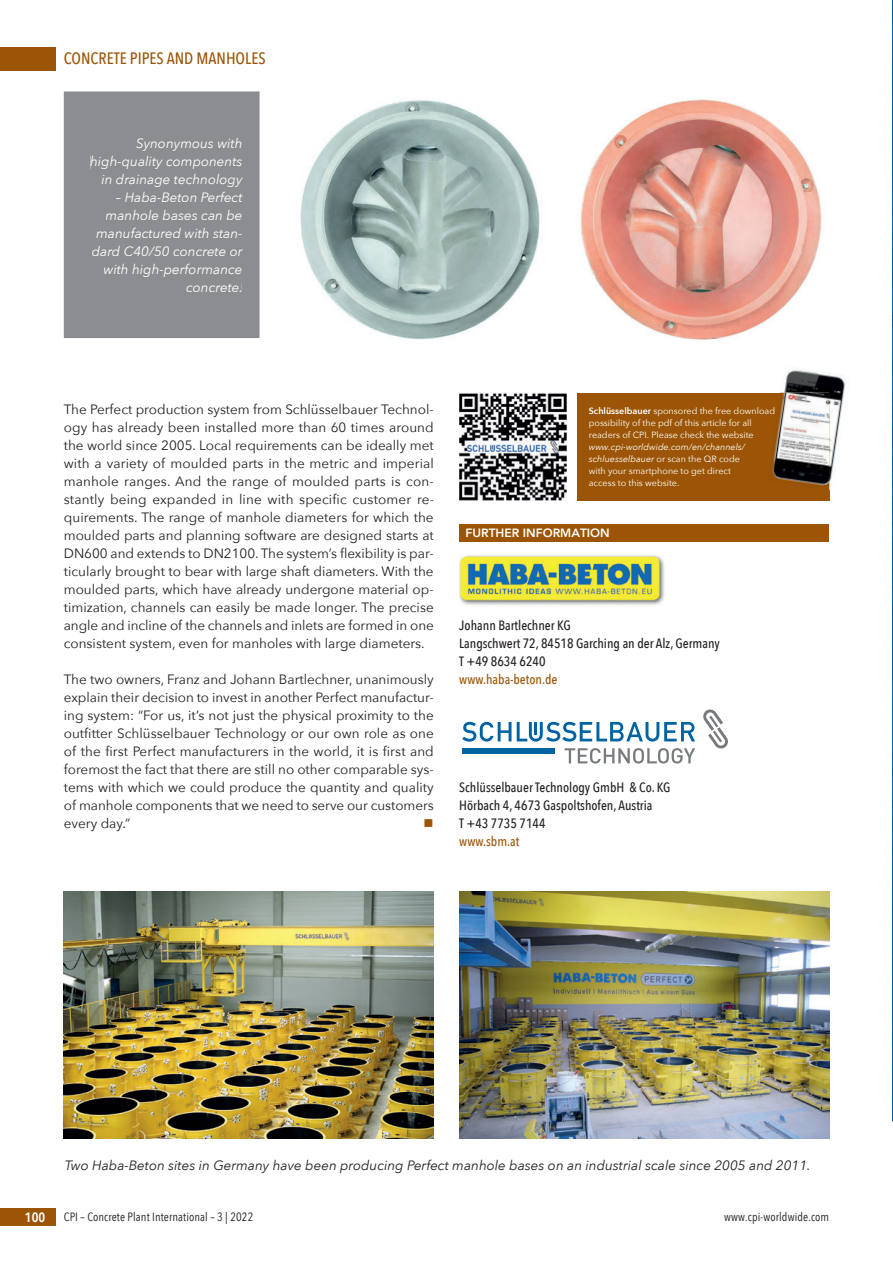
<style>
.page{position:relative;width:893px;height:1263px;background:#fff}
.page>*{position:absolute;margin:0;border:0;box-sizing:border-box;transform-origin:0 0}
.t1{font:500 16.5px "Avenir Next Condensed";color:#9c5506}
.t2{font:13.5px/18px "Avenir Next";color:#231f20;text-align:justify}
.t3{font:italic 13.5px/18px "Avenir Next";color:#fff;text-align:right}
.t4{font:500 13.5px/18px "Avenir Next Condensed";color:#231f20}
.t5{font:italic 13.5px "Avenir Next";color:#231f20}
.t6{font:500 13.5px "Avenir Next Condensed";color:#9c5506}
.t7{font:600 13.5px "Avenir Next Condensed";color:#fff}
.t8{font:13.5px "Wingdings";color:#9c5506}
.t9{font:12px "Avenir Next Condensed";letter-spacing:.01em;color:#231f20}
.t10{font:800 12px "Avenir";color:#fff}
.t11{font:9px/12px "Avenir Next";color:#fff}
.s1{font-weight:600}
.s2{font-style:italic}
</style>
<div class="page">
<div style="left:0;top:47px;width:55px;height:23px;background:#9c5506"></div>
<div style="left:0;top:1208px;width:55px;height:18px;background:#9c5506"></div>
<div style="left:459px;top:524px;width:370px;height:17px;background:#9c5506"></div>
<img style="left:459px;top:554px;width:206px;height:51px">
<div style="left:577px;top:393px;width:252px;height:107px;background:#9c5506"></div>
<img style="left:459px;top:393px;width:107px;height:107px">
<img style="left:780px;top:368px;width:66px;height:123px">
<img style="left:772px;top:393px;width:57px;height:97px">
<svg style="left:462px;top:722px;width:233px;height:20px"></svg>
<svg style="left:703px;top:709px;width:25px;height:40px"></svg>
<svg style="left:565px;top:748px;width:130px;height:15px"></svg>
<div style="left:462px;top:748px;width:93px;height:6px;background:#0163a1"></div>
<img style="left:300px;top:100px;width:240px;height:240px">
<img style="left:580px;top:99px;width:242px;height:241px">
<div style="left:64px;top:91px;width:196px;height:247px;background:#8b8d90"></div>
<div style="left:136px;top:137px;width:107px;height:14px;background:#8b8d90"></div>
<div style="left:91px;top:155px;width:152px;height:14px;background:#8b8d90"></div>
<div style="left:102px;top:173px;width:141px;height:14px;background:#8b8d90"></div>
<div style="left:116px;top:191px;width:127px;height:11px;background:#8b8d90"></div>
<div style="left:106px;top:209px;width:137px;height:11px;background:#8b8d90"></div>
<div style="left:97px;top:227px;width:145px;height:11px;background:#8b8d90"></div>
<div style="left:92px;top:245px;width:151px;height:11px;background:#8b8d90"></div>
<div style="left:104px;top:263px;width:139px;height:14px;background:#8b8d90"></div>
<div style="left:187px;top:283px;width:54px;height:9px;background:#8b8d90"></div>
<img style="left:64px;top:892px;width:370px;height:246px">
<img style="left:459px;top:892px;width:370px;height:247px">
<img style="left:892px;top:1px;width:1px;height:1119px">
<p class="t1" style="left:64px;top:49px;width:203px">CONCRETE PIPES AND MANHOLES</p>
<p class="t3" style="left:90px;top:133px;width:154px">Synonymous with high-quality components in drainage technology</p>
<p class="t3" style="left:92px;top:187px;width:153px">– Haba-Beton Perfect manhole bases can be manufactured with stan&shy;dard C40/50 concrete or with high-performance concrete.</p>
<p class="t2" style="left:64px;top:400px;width:372px">The Perfect production system from Schlüsselbauer Technol&shy;ogy has already been installed more than 60 times around the world since 2005. Local requirements can be ideally met with a variety of moulded parts in the metric and imperial manhole ranges. And the range of moulded parts is con&shy;stantly being expanded in line with specific customer re&shy;quirements. The range of manhole diameters for which the moulded parts and planning software are designed starts at DN600 and extends to DN2100. The system’s flexibility is par&shy;ticularly brought to bear with large shaft diameters. With the moulded parts, which have already undergone material op&shy;timization, channels can easily be made longer. The precise angle and incline of the channels and inlets are formed in one consistent system, even for manholes with large diameters.</p>
<p class="t2" style="left:64px;top:670px;width:372px">The two owners, Franz and Johann Bartlechner, unanimously explain their decision to invest in another Perfect manufactur&shy;ing system: “For us, it’s not just the physical proximity to the outfitter Schlüsselbauer Technology or our own role as one of the first Perfect manufacturers in the world, it is first and foremost the fact that there are still no other comparable sys&shy;tems with which we could produce the quantity and quality of manhole components that we need to serve our customers every day.”</p>
<p class="t8" style="left:424px;top:816px;width:12px">■</p>
<p class="t11" style="left:589px;top:404px;width:188px"><span class="s1">Schlüsselbauer</span> sponsored the free download possibility of the pdf of this article for all readers of CPI. Please check the website</p>
<p class="t11" style="left:589px;top:440px;width:158px"><span class="s2">www.cpi-worldwide.com/en/channels/ schluesselbauer</span> or scan the QR code with your smartphone to get direct access to this website.</p>
<p class="t10" style="left:466px;top:523px;width:146px">FURTHER INFORMATION</p>
<p class="t4" style="left:459px;top:616px;width:262px">Johann Bartlechner KG<br>Langschwert 72, 84518 Garching an der Alz, Germany<br>T +49 8634 6240</p>
<p class="t6" style="left:459px;top:671px;width:100px">www.haba-beton.de</p>
<p class="t4" style="left:459px;top:778px;width:213px">Schlüsselbauer Technology GmbH &amp; Co. KG<br>Hörbach 4, 4673 Gaspoltshofen, Austria<br>T +43 7735 7144</p>
<p class="t6" style="left:459px;top:833px;width:62px">www.sbm.at</p>
<p class="t5" style="left:65px;top:1154px;width:747px">Two Haba-Beton sites in Germany have been producing Perfect manhole bases on an industrial scale since 2005 and 2011.</p>
<p class="t7" style="left:25px;top:1206px;width:22px">100</p>
<p class="t9" style="left:64px;top:1207px;width:191px">CPI – Concrete Plant International – 3 | 2022</p>
<p class="t9" style="left:724px;top:1207px;width:107px">www.cpi-worldwide.com</p>
</div>
